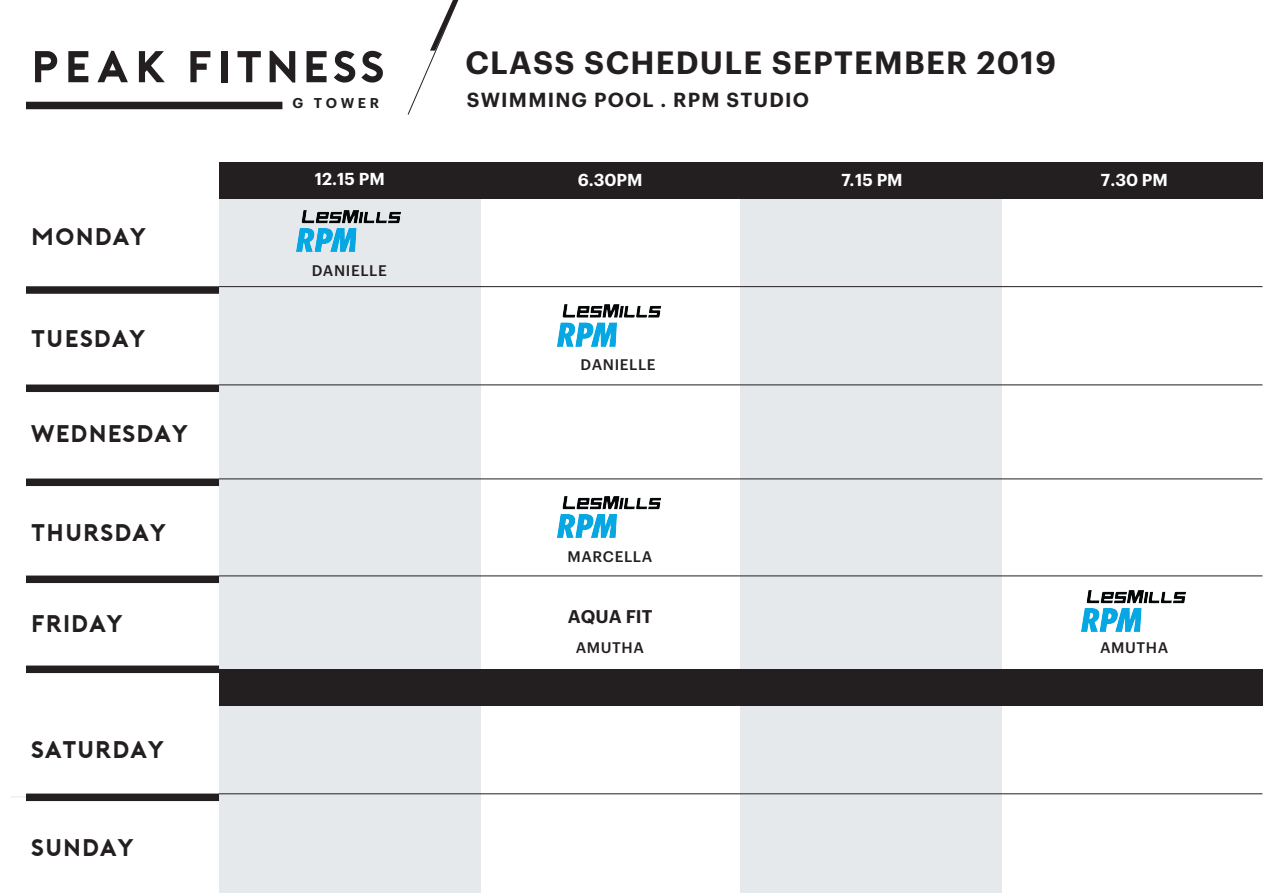
<style>
.page{position:relative;width:1263px;height:893px;background:#fff}
.page>*{position:absolute;margin:0;border:0;box-sizing:border-box;transform-origin:0 0}
.t1{font:600 31.5px "Graphik";letter-spacing:.04em;color:#231f20}
.t2{font:24px "Porter Bold DEMO";color:#231f20}
.t3{font:600 19.95px "Graphik";letter-spacing:.06em;color:#231f20}
.t4{font:600 18px "Graphik";color:#231f20}
.t5{font:600 16.95px "Graphik";color:#fff}
.t6{font:500 15px "Graphik";letter-spacing:.04em;color:#231f20}
.t7{font:600 13.95px "Graphik";letter-spacing:.26em;color:#231f20}
</style>
<div class="page">
<div style="left:219px;top:182px;width:261px;height:711px;background:#e6e9eb"></div>
<div style="left:741px;top:182px;width:261px;height:711px;background:#e6e9eb"></div>
<div style="left:219px;top:669px;width:1044px;height:36px;background:#231f20"></div>
<div style="left:219px;top:162px;width:1044px;height:36px;background:#231f20"></div>
<hr style="left:219px;top:286px;width:1043px;height:1px;background:#231f20">
<hr style="left:219px;top:575px;width:1043px;height:1px;background:#231f20">
<hr style="left:219px;top:793px;width:1043px;height:1px;background:#231f20">
<hr style="left:219px;top:478px;width:1043px;height:1px;background:#231f20">
<hr style="left:219px;top:384px;width:1043px;height:1px;background:#231f20">
<div style="left:26px;top:286px;width:193px;height:8px;background:#231f20"></div>
<div style="left:26px;top:384px;width:193px;height:8px;background:#231f20"></div>
<div style="left:26px;top:478px;width:193px;height:8px;background:#231f20"></div>
<div style="left:26px;top:575px;width:193px;height:8px;background:#231f20"></div>
<hr style="left:10px;top:796px;width:209px;height:1px;background:#e6e7e8">
<div style="left:26px;top:665px;width:193px;height:8px;background:#231f20"></div>
<div style="left:26px;top:793px;width:193px;height:8px;background:#231f20"></div>
<svg style="left:407px;top:0;width:52px;height:115px"></svg>
<svg style="left:35px;top:51px;width:22px;height:31px"></svg>
<svg style="left:68px;top:51px;width:20px;height:31px"></svg>
<svg style="left:97px;top:51px;width:31px;height:31px"></svg>
<svg style="left:139px;top:51px;width:26px;height:31px"></svg>
<svg style="left:190px;top:51px;width:20px;height:31px"></svg>
<div style="left:221px;top:51px;width:6px;height:31px;background:#231f20"></div>
<svg style="left:237px;top:51px;width:24px;height:31px"></svg>
<svg style="left:270px;top:51px;width:25px;height:32px"></svg>
<svg style="left:306px;top:51px;width:21px;height:31px"></svg>
<svg style="left:334px;top:51px;width:21px;height:32px"></svg>
<svg style="left:361px;top:51px;width:22px;height:32px"></svg>
<img style="left:557px;top:304px;width:104px;height:43px">
<img style="left:1081px;top:590px;width:105px;height:42px">
<img style="left:557px;top:496px;width:104px;height:42px">
<img style="left:296px;top:210px;width:105px;height:42px">
<div style="left:26px;top:102px;width:256px;height:7px;background:#231f20"></div>
<p class="t2" style="left:31px;top:224px;width:117px">MONDAY</p>
<p class="t2" style="left:31px;top:326px;width:116px">TUESDAY</p>
<p class="t2" style="left:31px;top:421px;width:159px">WEDNESDAY</p>
<p class="t2" style="left:31px;top:520px;width:137px">THURSDAY</p>
<p class="t2" style="left:31px;top:611px;width:94px">FRIDAY</p>
<p class="t2" style="left:31px;top:737px;width:135px">SATURDAY</p>
<p class="t2" style="left:31px;top:835px;width:105px">SUNDAY</p>
<p class="t7" style="left:293px;top:93px;width:88px">G TOWER</p>
<h1 class="t1" style="left:465px;top:38px;width:592px">CLASS SCHEDULE SEPTEMBER 2019</h1>
<p class="t3" style="left:467px;top:84px;width:344px">SWIMMING POOL . RPM STUDIO</p>
<p class="t5" style="left:315px;top:166px;width:71px">12.15 PM</p>
<p class="t5" style="left:578px;top:167px;width:66px">6.30PM</p>
<p class="t5" style="left:841px;top:167px;width:63px">7.15 PM</p>
<p class="t5" style="left:1101px;top:167px;width:69px">7.30 PM</p>
<p class="t6" style="left:312px;top:259px;width:77px">DANIELLE</p>
<p class="t6" style="left:580px;top:353px;width:77px">DANIELLE</p>
<p class="t6" style="left:567px;top:545px;width:86px">MARCELLA</p>
<p class="t4" style="left:568px;top:603px;width:86px">AQUA FIT</p>
<p class="t6" style="left:576px;top:636px;width:70px">AMUTHA</p>
<p class="t6" style="left:1100px;top:636px;width:70px">AMUTHA</p>
</div>
